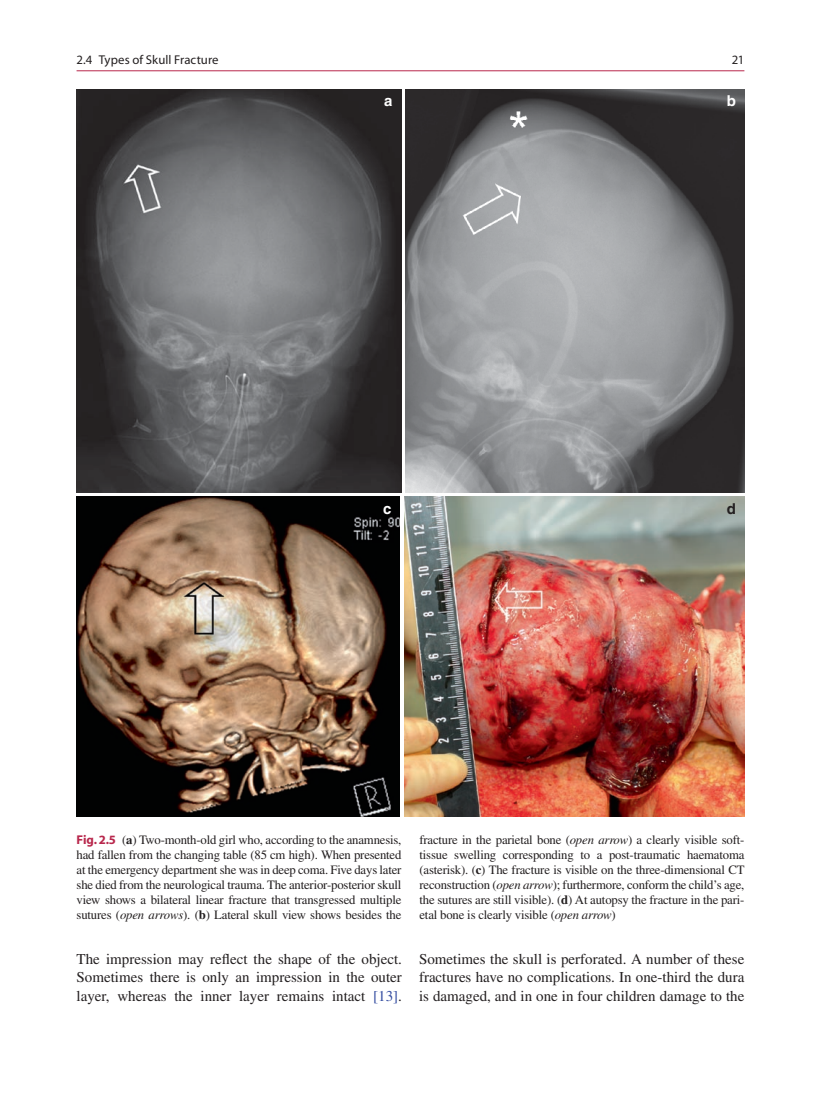
<style>
.page{position:relative;width:821px;height:1106px;background:#fff}
.page>*{position:absolute;margin:0;border:0;box-sizing:border-box;transform-origin:0 0}
.t1{font:15px/18.8px "Times";color:#231f20;text-align:justify}
.t2{font:700 15px "Helvetica";color:#fff}
.t3{font:700 15px "Helvetica";color:#231f20}
.t4{font:12.75px/15px "Times";letter-spacing:-.015em;color:#231f20;text-align:justify}
.t5{font:12.75px "Myriad";letter-spacing:.005em;color:#231f20}
.s1{font-family:"Myriad";font-weight:700;color:#b8274c}
.s2{font-weight:700}
.s3{font-style:italic}
.s4{color:#344da1}
</style>
<div class="page">
<hr style="left:77px;top:70px;width:667px;height:1px;background:#b8274c">
<img style="left:77px;top:89px;width:324px;height:403px">
<img style="left:405px;top:89px;width:339px;height:403px">
<img style="left:77px;top:497px;width:323px;height:319px">
<img style="left:404px;top:496px;width:340px;height:320px">
<p class="t5" style="left:77px;top:54px;width:144px">2.4 Types of Skull Fracture</p>
<p class="t5" style="left:732px;top:54px;width:14px">21</p>
<p class="t2" style="left:384px;top:92px;width:10px">a</p>
<p class="t2" style="left:726px;top:92px;width:11px">b</p>
<p class="t2" style="left:383px;top:499px;width:10px">c</p>
<p class="t3" style="left:726px;top:499px;width:11px">d</p>
<p class="t4" style="left:77px;top:831px;width:326px"><span class="s1">Fig. 2.5</span> (<span class="s2">a</span>) Two-month-old girl who, according to the anamnesis, had fallen from the changing table (85 cm high). When presented at the emergency department she was in deep coma. Five days later she died from the neurological trauma. The anterior-posterior skull view shows a bilateral linear fracture that transgressed multiple sutures (<span class="s3">open arrows</span>). (<span class="s2">b</span>) Lateral skull view shows besides the</p>
<p class="t4" style="left:419px;top:831px;width:326px">fracture in the parietal bone (<span class="s3">open arrow</span>) a clearly visible soft&shy;tissue swelling corresponding to a post-traumatic haematoma (asterisk). (<span class="s2">c</span>) The fracture is visible on the three-dimensional CT reconstruction (<span class="s3">open arrow</span>); furthermore, conform the child’s age, the sutures are still visible). (<span class="s2">d</span>) At autopsy the fracture in the pari&shy;etal bone is clearly visible (<span class="s3">open arrow</span>)</p>
<p class="t1" style="left:77px;top:949px;width:327px">The impression may reflect the shape of the object.<br>Sometimes there is only an impression in the outer layer, whereas the inner layer remains intact <span class="s4">[13]</span>.</p>
<p class="t1" style="left:419px;top:949px;width:327px">Sometimes the skull is perforated. A number of these fractures have no complications. In one-third the dura is damaged, and in one in four children damage to the</p>
</div>
